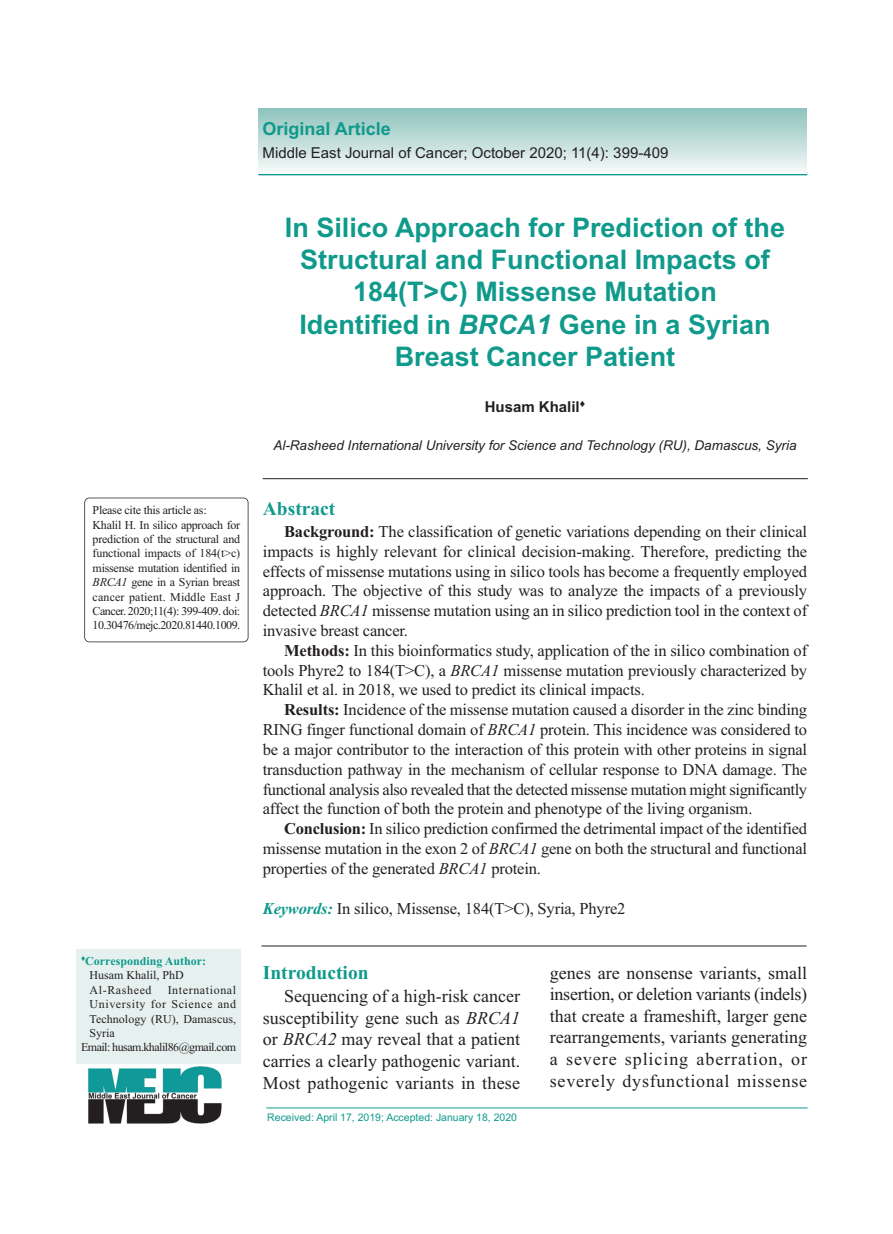
<style>
.page{position:relative;width:893px;height:1234px;background:#fff}
.page>*{position:absolute;margin:0;border:0;box-sizing:border-box;transform-origin:0 0}
.t1{font:700 27px/32.4px "Arial";color:#0f9a8c;text-align:center}
.t2{font:700 19.5px "Times New Roman";color:#0f9a8c}
.t3{font:18px/21.6px "Times New Roman";letter-spacing:.025em;color:#231f20;text-align:justify}
.t4{font:700 18px "Arial";color:#0f9a8c}
.t5{font:16.5px/19.8px "Times New Roman";letter-spacing:-.01em;color:#231f20;text-align:justify}
.t6{font:15px "Arial";color:#231f20}
.t7{font:700 15px "Arial";color:#231f20}
.t8{font:italic 13.5px "Arial";color:#231f20}
.t9{font:12px/14.4px "Times New Roman";letter-spacing:-.02em;color:#231f20}
.t10{font:12px/14.5px "Times New Roman";color:#231f20}
.t11{font:12px "Times New Roman";letter-spacing:.05em;color:#231f20}
.t12{font:12px "Times New Roman";letter-spacing:-.045em;color:#231f20}
.t13{font:12px "Times New Roman";letter-spacing:.005em;color:#231f20}
.t14{font:10.5px "Arial";color:#0f9a8c}
.s1{font-style:italic}
.s2{font-weight:700;color:#0f9a8c}
.s3{font-weight:700}
.s4{font-weight:700;font-style:italic;color:#0f9a8c}
</style>
<div class="page">
<img style="left:88px;top:1066px;width:133px;height:57px">
<hr style="left:266px;top:1107px;width:542px;height:1px;background:#0f9a8c">
<hr style="left:259px;top:172px;width:548px;height:3px;background:#0f9a8c">
<div style="left:258px;top:109px;width:548px;height:65px;background:linear-gradient(to bottom,#8fc3bd,#f7faf9)"></div>
<div style="left:77px;top:948px;width:164px;height:115px;background:#e6f1ef"></div>
<hr style="left:263px;top:478px;width:545px;height:1px;background:#231f20">
<div style="left:84px;top:497px;width:164px;height:145px;border:2px solid #231f20;border-radius:5px"></div>
<hr style="left:261px;top:945px;width:546px;height:1px;background:#231f20">
<p class="t4" style="left:263px;top:122px;width:130px">Original Article</p>
<p class="t6" style="left:263px;top:147px;width:407px">Middle East Journal of Cancer; October 2020; 11(4): 399-409</p>
<p class="t6" style="left:472px;top:147px;width:101px">July 2015 6(3):</p>
<p class="t9" style="left:93px;top:504px;width:149px">Please cite this article as:<br>Khalil H. In silico approach for prediction of the structural and functional impacts of 184(t&gt;c) missense mutation identified in<br><span class="s1">BRCA1</span> gene in a Syrian breast cancer patient. Middle East J<br>Cancer. 2020;11(4): 399-409. doi:<br>10.30476/mejc.2020.81440.1009.</p>
<p class="t10" style="left:90px;top:954px;width:118px;text-indent:-9px"><sup>♦</sup><span class="s2">Corresponding Author:<br></span>Husam Khalil, PhD<br>Al-Rasheed</p>
<p class="t11" style="left:168px;top:985px;width:70px">International</p>
<p class="t11" style="left:90px;top:999px;width:148px">University for Science and</p>
<p class="t13" style="left:90px;top:1014px;width:148px">Technology (RU), Damascus,</p>
<p class="t9" style="left:90px;top:1026px;width:27px">Syria</p>
<p class="t12" style="left:81px;top:1042px;width:157px">Email: husam.khalil86@gmail.com</p>
<h1 class="t1" style="left:285px;top:213px;width:502px">In Silico Approach for Prediction of the<br>Structural and Functional Impacts of<br>184(T&gt;C) Missense Mutation<br>Identified in <span class="s1">BRCA1</span> Gene in a Syrian<br>Breast Cancer Patient</h1>
<p class="t7" style="left:485px;top:401px;width:102px">Husam Khalil<sup>♦</sup></p>
<p class="t8" style="left:273px;top:440px;width:525px">Al-Rasheed International University for Science and Technology (RU), Damascus, Syria</p>
<p class="t2" style="left:263px;top:502px;width:74px">Abstract</p>
<p class="t5" style="left:263px;top:523px;width:546px;text-indent:21px"><span class="s3">Background:</span> The classification of genetic variations depending on their clinical impacts is highly relevant for clinical decision-making. Therefore, predicting the effects of missense mutations using in silico tools has become a frequently employed approach. The objective of this study was to analyze the impacts of a previously detected <span class="s1">BRCA1</span> missense mutation using an in silico prediction tool in the context of invasive breast cancer.</p>
<p class="t5" style="left:263px;top:642px;width:546px;text-indent:21px"><span class="s3">Methods:</span> In this bioinformatics study, application of the in silico combination of tools Phyre2 to 184(T&gt;C), a <span class="s1">BRCA1</span> missense mutation previously characterized by Khalil et al. in 2018, we used to predict its clinical impacts.</p>
<p class="t5" style="left:263px;top:701px;width:546px;text-indent:21px"><span class="s3">Results:</span> Incidence of the missense mutation caused a disorder in the zinc binding RING finger functional domain of <span class="s1">BRCA1</span> protein. This incidence was considered to be a major contributor to the interaction of this protein with other proteins in signal transduction pathway in the mechanism of cellular response to DNA damage. The functional analysis also revealed that the detected missense mutation might significantly affect the function of both the protein and phenotype of the living organism.</p>
<p class="t5" style="left:263px;top:820px;width:546px;text-indent:21px"><span class="s3">Conclusion:</span> In silico prediction confirmed the detrimental impact of the identified missense mutation in the exon 2 of <span class="s1">BRCA1</span> gene on both the structural and functional properties of the generated <span class="s1">BRCA1</span> protein.</p>
<p class="t5" style="left:263px;top:900px;width:364px"><span class="s4">Keywords:</span> In silico, Missense, 184(T&gt;C), Syria, Phyre2</p>
<p class="t2" style="left:263px;top:966px;width:107px">Introduction</p>
<p class="t3" style="left:263px;top:986px;width:259px;text-indent:21px">Sequencing of a high-risk cancer susceptibility gene such as <span class="s1">BRCA1 </span>or <span class="s1">BRCA2</span> may reveal that a patient carries a clearly pathogenic variant.<br>Most pathogenic variants in these</p>
<p class="t14" style="left:267px;top:1113px;width:251px">Received: April 17, 2019; Accepted: January 18, 2020</p>
<p class="t3" style="left:550px;top:963px;width:259px">genes are nonsense variants, small insertion, or deletion variants (indels) that create a frameshift, larger gene rearrangements, variants generating a severe splicing aberration, or severely dysfunctional missense</p>
</div>
